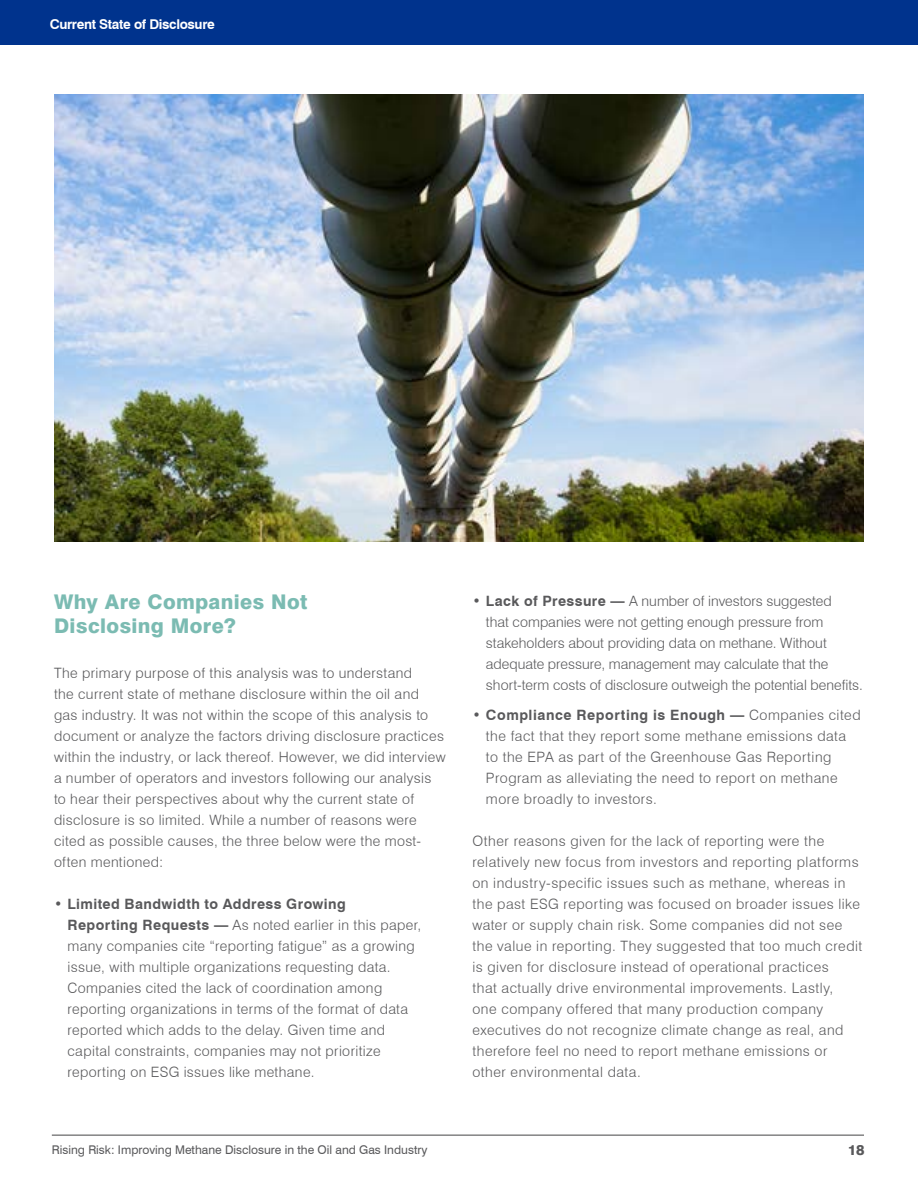
<style>
.page{position:relative;width:918px;height:1188px;background:#fff}
.page>*{position:absolute;margin:0;border:0;box-sizing:border-box;transform-origin:0 0}
.t1{font:800 20.25px/24px "Swiss 721 BT";letter-spacing:.02em;color:#7bbbb2}
.t2{font:300 14.25px/21px "Swiss 721 BT";letter-spacing:.03em;color:#59595b}
.t3{font:300 14.25px/21px "Swiss 721 BT";color:#59595b}
.t4{font:800 14.25px "Swiss 721 BT";color:#59595b}
.t5{font:700 13.5px "Swiss 721 BT";letter-spacing:-.025em;color:#fff}
.t6{font:12px "Swiss 721 BT";color:#59595b}
.s1{font-weight:800}
.s2{font-weight:700}
</style>
<div class="page">
<div style="left:0;top:0;width:918px;height:44px;background:#00338d"></div>
<img style="left:54px;top:94px;width:810px;height:448px">
<hr style="left:52px;top:1135px;width:812px;height:1px;background:#59595b">
<p class="t5" style="left:50px;top:16px;width:167px">Current State of Disclosure</p>
<h1 class="t1" style="left:54px;top:590px;width:255px">Why Are Companies Not<br>Disclosing More?</h1>
<p class="t2" style="left:54px;top:662px;width:393px">The primary purpose of this analysis was to understand<br>the current state of methane disclosure within the oil and gas industry. It was not within the scope of this analysis to document or analyze the factors driving disclosure practices within the industry, or lack thereof. However, we did interview a number of operators and investors following our analysis to hear their perspectives about why the current state of disclosure is so limited. While a number of reasons were cited as possible causes, the three below were the most&shy;often mentioned:</p>
<p class="t2" style="left:67px;top:893px;width:355px;text-indent:-13px"><span class="s1">•</span> <span class="s2">Limited Bandwidth to Address Growing<br>Reporting Requests —</span> As noted earlier in this paper, many companies cite “reporting fatigue” as a growing issue, with multiple organizations requesting data.<br>Companies cited the lack of coordination among reporting organizations in terms of the format of data reported which adds to the delay. Given time and capital constraints, companies may not prioritize reporting on ESG issues like methane.</p>
<p class="t3" style="left:486px;top:590px;width:378px;text-indent:-13px"><span class="s1">•</span> <span class="s2">Lack of Pressure —</span> A number of investors suggested<br>that companies were not getting enough pressure from stakeholders about providing data on methane. Without adequate pressure, management may calculate that the short-term costs of disclosure outweigh the potential benefits.</p>
<p class="t2" style="left:486px;top:704px;width:376px;text-indent:-13px"><span class="s1">•</span> <span class="s2">Compliance Reporting is Enough —</span> Companies cited the fact that they report some methane emissions data to the EPA as part of the Greenhouse Gas Reporting Program as alleviating the need to report on methane more broadly to investors.</p>
<p class="t2" style="left:472px;top:830px;width:392px">Other reasons given for the lack of reporting were the relatively new focus from investors and reporting platforms on industry-specific issues such as methane, whereas in the past ESG reporting was focused on broader issues like water or supply chain risk. Some companies did not see the value in reporting. They suggested that too much credit is given for disclosure instead of operational practices<br>that actually drive environmental improvements. Lastly,<br>one company offered that many production company executives do not recognize climate change as real, and therefore feel no need to report methane emissions or other environmental data.</p>
<p class="t6" style="left:52px;top:1142px;width:377px">Rising Risk: Improving Methane Disclosure in the Oil and Gas Industry</p>
<p class="t4" style="left:848px;top:1142px;width:18px">18</p>
</div>
